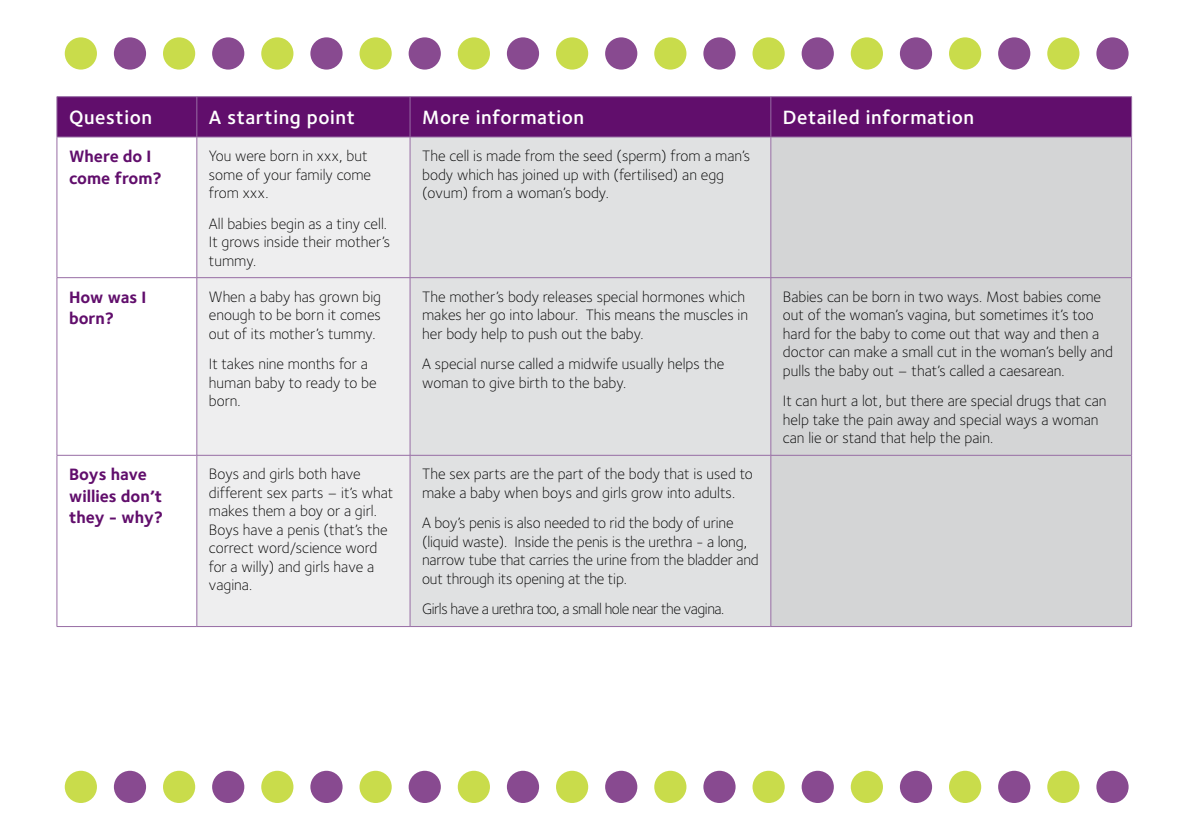
<style>
.page{position:relative;width:1191px;height:840px;background:#fff}
.page>*{position:absolute;margin:0;border:0;box-sizing:border-box;transform-origin:0 0}
.t1{font:600 19.8px "Foundry Sterling";letter-spacing:.03em;color:#fff}
.t2{font:700 17px/21.2px "Foundry Sterling";color:#610e6c}
.t3{font:300 15.6px/18.4px "Foundry Sterling";color:#000}
.t4{font:300 15.6px "Foundry Sterling";letter-spacing:-.03em;color:#000}
</style>
<div class="page">
<div style="left:65px;top:37px;width:32px;height:33px;background:#c9dc4b;border-radius:50%"></div>
<div style="left:114px;top:37px;width:32px;height:33px;background:#884a90;border-radius:50%"></div>
<div style="left:163px;top:37px;width:32px;height:33px;background:#c9dc4b;border-radius:50%"></div>
<div style="left:212px;top:37px;width:32px;height:33px;background:#884a90;border-radius:50%"></div>
<div style="left:261px;top:37px;width:32px;height:33px;background:#c9dc4b;border-radius:50%"></div>
<div style="left:310px;top:37px;width:32px;height:33px;background:#884a90;border-radius:50%"></div>
<svg style="left:359px;top:37px;width:33px;height:33px"></svg>
<svg style="left:408px;top:37px;width:33px;height:33px"></svg>
<div style="left:458px;top:37px;width:32px;height:33px;background:#c9dc4b;border-radius:50%"></div>
<div style="left:507px;top:37px;width:32px;height:33px;background:#884a90;border-radius:50%"></div>
<div style="left:556px;top:37px;width:32px;height:33px;background:#c9dc4b;border-radius:50%"></div>
<div style="left:605px;top:37px;width:32px;height:33px;background:#884a90;border-radius:50%"></div>
<div style="left:654px;top:37px;width:32px;height:33px;background:#c9dc4b;border-radius:50%"></div>
<div style="left:703px;top:37px;width:32px;height:33px;background:#884a90;border-radius:50%"></div>
<div style="left:752px;top:37px;width:32px;height:33px;background:#c9dc4b;border-radius:50%"></div>
<svg style="left:801px;top:37px;width:33px;height:33px"></svg>
<svg style="left:850px;top:37px;width:33px;height:33px"></svg>
<div style="left:900px;top:37px;width:32px;height:33px;background:#884a90;border-radius:50%"></div>
<div style="left:949px;top:37px;width:32px;height:33px;background:#c9dc4b;border-radius:50%"></div>
<div style="left:998px;top:37px;width:32px;height:33px;background:#884a90;border-radius:50%"></div>
<div style="left:1047px;top:37px;width:32px;height:33px;background:#c9dc4b;border-radius:50%"></div>
<div style="left:1096px;top:37px;width:32px;height:33px;background:#884a90;border-radius:50%"></div>
<div style="left:65px;top:770px;width:32px;height:32px;background:#c9dc4b;border-radius:50%"></div>
<div style="left:114px;top:770px;width:32px;height:32px;background:#884a90;border-radius:50%"></div>
<div style="left:163px;top:770px;width:32px;height:32px;background:#c9dc4b;border-radius:50%"></div>
<div style="left:212px;top:770px;width:32px;height:32px;background:#884a90;border-radius:50%"></div>
<div style="left:261px;top:770px;width:32px;height:32px;background:#c9dc4b;border-radius:50%"></div>
<div style="left:310px;top:770px;width:32px;height:32px;background:#884a90;border-radius:50%"></div>
<div style="left:359px;top:770px;width:33px;height:32px;background:#c9dc4b;border-radius:50%"></div>
<svg style="left:408px;top:770px;width:33px;height:32px"></svg>
<div style="left:458px;top:770px;width:32px;height:32px;background:#c9dc4b;border-radius:50%"></div>
<div style="left:507px;top:770px;width:32px;height:32px;background:#884a90;border-radius:50%"></div>
<div style="left:556px;top:770px;width:32px;height:32px;background:#c9dc4b;border-radius:50%"></div>
<div style="left:605px;top:770px;width:32px;height:32px;background:#884a90;border-radius:50%"></div>
<div style="left:654px;top:770px;width:32px;height:32px;background:#c9dc4b;border-radius:50%"></div>
<div style="left:703px;top:770px;width:32px;height:32px;background:#884a90;border-radius:50%"></div>
<div style="left:752px;top:770px;width:32px;height:32px;background:#c9dc4b;border-radius:50%"></div>
<svg style="left:801px;top:770px;width:33px;height:32px"></svg>
<svg style="left:850px;top:770px;width:33px;height:32px"></svg>
<div style="left:900px;top:770px;width:32px;height:32px;background:#884a90;border-radius:50%"></div>
<div style="left:949px;top:770px;width:32px;height:32px;background:#c9dc4b;border-radius:50%"></div>
<div style="left:998px;top:770px;width:32px;height:32px;background:#884a90;border-radius:50%"></div>
<div style="left:1047px;top:770px;width:32px;height:32px;background:#c9dc4b;border-radius:50%"></div>
<div style="left:1096px;top:770px;width:32px;height:32px;background:#884a90;border-radius:50%"></div>
<div style="left:58px;top:97px;width:1073px;height:40px;background:#610e6c"></div>
<div style="left:197px;top:138px;width:213px;height:488px;background:#eeeeef"></div>
<div style="left:411px;top:138px;width:359px;height:488px;background:#e0e1e2"></div>
<div style="left:771px;top:138px;width:360px;height:488px;background:#d4d5d6"></div>
<hr style="left:57px;top:137px;width:1px;height:140px;background:#976da4">
<hr style="left:196px;top:137px;width:1px;height:140px;background:#976da4">
<hr style="left:410px;top:137px;width:1px;height:140px;background:#976da4">
<hr style="left:770px;top:137px;width:1px;height:140px;background:#976da4">
<hr style="left:1131px;top:137px;width:1px;height:140px;background:#976da4">
<hr style="left:57px;top:277px;width:140px;height:1px;background:#976da4">
<hr style="left:57px;top:278px;width:1px;height:177px;background:#976da4">
<hr style="left:197px;top:277px;width:213px;height:1px;background:#976da4">
<hr style="left:196px;top:278px;width:1px;height:177px;background:#976da4">
<hr style="left:410px;top:277px;width:361px;height:1px;background:#976da4">
<hr style="left:410px;top:278px;width:1px;height:177px;background:#976da4">
<hr style="left:771px;top:277px;width:360px;height:1px;background:#976da4">
<hr style="left:770px;top:278px;width:1px;height:177px;background:#976da4">
<hr style="left:1131px;top:278px;width:1px;height:177px;background:#976da4">
<hr style="left:57px;top:454px;width:140px;height:1px;background:#976da4">
<hr style="left:57px;top:455px;width:1px;height:171px;background:#976da4">
<hr style="left:197px;top:454px;width:213px;height:1px;background:#976da4">
<hr style="left:196px;top:455px;width:1px;height:171px;background:#976da4">
<hr style="left:410px;top:454px;width:361px;height:1px;background:#976da4">
<hr style="left:410px;top:455px;width:1px;height:171px;background:#976da4">
<hr style="left:771px;top:454px;width:360px;height:1px;background:#976da4">
<hr style="left:770px;top:455px;width:1px;height:171px;background:#976da4">
<hr style="left:1131px;top:455px;width:1px;height:171px;background:#976da4">
<hr style="left:57px;top:626px;width:140px;height:1px;background:#976da4">
<hr style="left:197px;top:626px;width:213px;height:1px;background:#976da4">
<hr style="left:410px;top:626px;width:361px;height:1px;background:#976da4">
<hr style="left:771px;top:626px;width:360px;height:1px;background:#976da4">
<hr style="left:57px;top:96px;width:140px;height:1px;background:#976da4">
<hr style="left:57px;top:97px;width:1px;height:40px;background:#976da4">
<hr style="left:197px;top:96px;width:213px;height:1px;background:#976da4">
<hr style="left:196px;top:97px;width:1px;height:40px;background:#976da4">
<hr style="left:410px;top:96px;width:361px;height:1px;background:#976da4">
<hr style="left:410px;top:97px;width:1px;height:40px;background:#976da4">
<hr style="left:771px;top:96px;width:360px;height:1px;background:#976da4">
<hr style="left:770px;top:97px;width:1px;height:40px;background:#976da4">
<hr style="left:1131px;top:97px;width:1px;height:40px;background:#976da4">
<hr style="left:57px;top:137px;width:140px;height:1px;background:#976da4">
<hr style="left:197px;top:137px;width:213px;height:1px;background:#976da4">
<hr style="left:410px;top:137px;width:361px;height:1px;background:#976da4">
<hr style="left:771px;top:137px;width:360px;height:1px;background:#976da4">
<p class="t1" style="left:69px;top:104px;width:85px">Question</p>
<p class="t1" style="left:209px;top:104px;width:148px">A starting point</p>
<p class="t1" style="left:422px;top:104px;width:164px">More information</p>
<p class="t1" style="left:783px;top:104px;width:193px">Detailed information</p>
<p class="t2" style="left:69px;top:145px;width:94px">Where do I come from?</p>
<p class="t3" style="left:209px;top:146px;width:164px">You were born in xxx, but some of your family come from xxx.</p>
<p class="t3" style="left:209px;top:214px;width:183px">All babies begin as a tiny cell.<br>It grows inside their mother’s tummy.</p>
<p class="t3" style="left:422px;top:146px;width:330px">The cell is made from the seed (sperm) from a man’s body which has joined up with (fertilised) an egg (ovum) from a woman’s body.</p>
<p class="t2" style="left:69px;top:286px;width:79px">How was I born?</p>
<p class="t3" style="left:209px;top:287px;width:174px;text-align:justify">When a baby has grown big enough to be born it comes out of its mother’s tummy.</p>
<p class="t3" style="left:209px;top:354px;width:169px">It takes nine months for a human baby to ready to be born.</p>
<p class="t3" style="left:422px;top:287px;width:327px">The mother’s body releases special hormones which makes her go into labour. This means the muscles in her body help to push out the baby.</p>
<p class="t3" style="left:422px;top:354px;width:304px">A special nurse called a midwife usually helps the woman to give birth to the baby.</p>
<p class="t2" style="left:69px;top:463px;width:96px">Boys have willies don’t they - why?</p>
<p class="t3" style="left:209px;top:464px;width:186px">Boys and girls both have different sex parts – it’s what makes them a boy or a girl.<br>Boys have a penis (that’s the correct word/science word for a willy) and girls have a vagina.</p>
<p class="t3" style="left:422px;top:464px;width:332px">The sex parts are the part of the body that is used to make a baby when boys and girls grow into adults.</p>
<p class="t3" style="left:422px;top:513px;width:338px">A boy’s penis is also needed to rid the body of urine (liquid waste). Inside the penis is the urethra - a long, narrow tube that carries the urine from the bladder and out through its opening at the tip.</p>
<p class="t4" style="left:422px;top:598px;width:304px">Girls have a urethra too, a small hole near the vagina.</p>
<p class="t3" style="left:783px;top:287px;width:332px">Babies can be born in two ways. Most babies come out of the woman’s vagina, but sometimes it’s too hard for the baby to come out that way and then a doctor can make a small cut in the woman’s belly and pulls the baby out – that’s called a caesarean.</p>
<p class="t3" style="left:783px;top:391px;width:325px">It can hurt a lot, but there are special drugs that can help take the pain away and special ways a woman can lie or stand that help the pain.</p>
</div>
